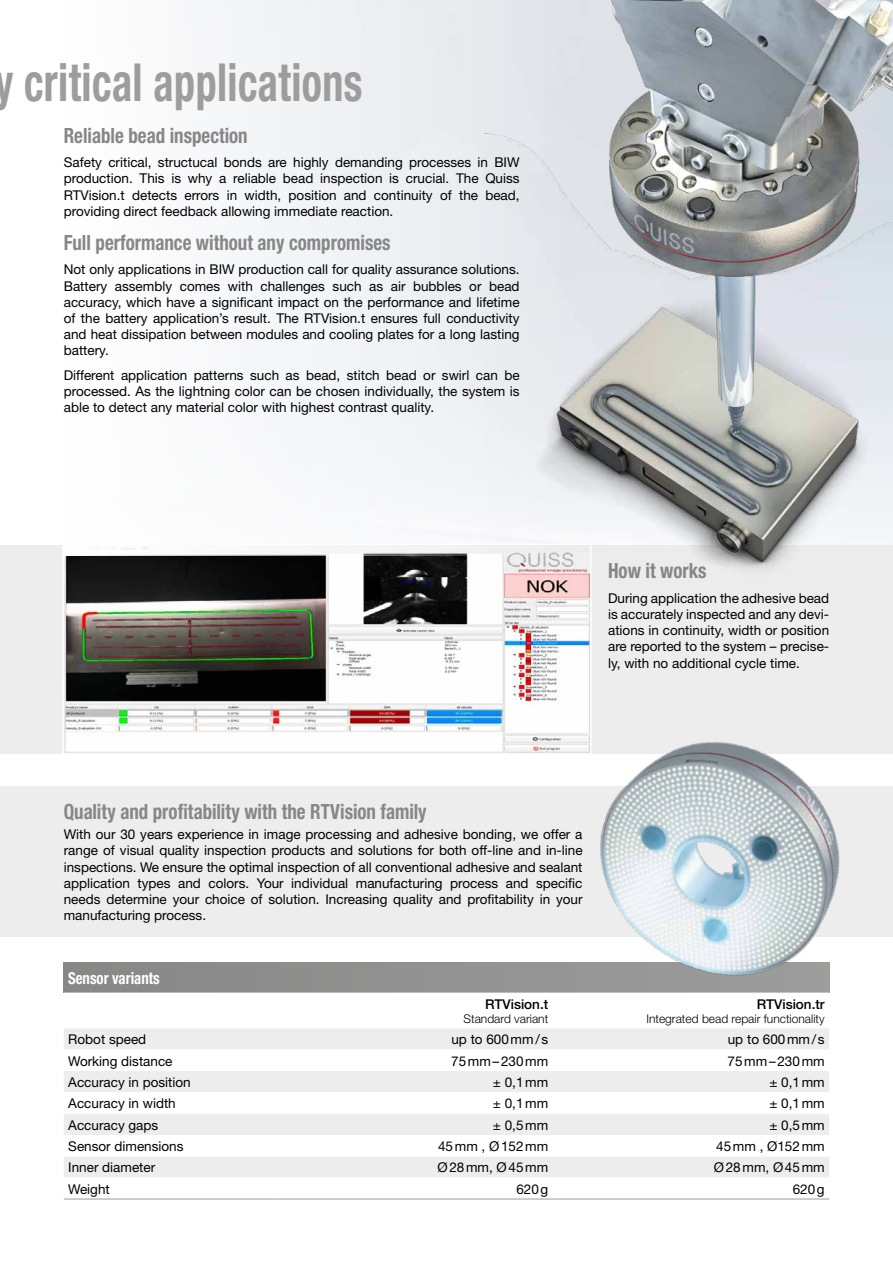
<style>
.page{position:relative;width:893px;height:1263px;background:#fff}
.page>*{position:absolute;margin:0;border:0;box-sizing:border-box;transform-origin:0 0}
.t1{font:700 condensed 52.5px "Helvetica Neue LT Std";letter-spacing:.01em;color:#9d9d9c;scale:.8 1}
.t2{font:700 condensed 21px "Helvetica Neue LT Std";color:#878787;scale:.9 1}
.t3{font:700 condensed 16.5px "Helvetica Neue LT Std";color:#fff;scale:.9 1}
.t4{font:13.5px/16.2px "Helvetica Neue LT Std";color:#000;text-align:justify}
.t5{font:13.5px "Helvetica Neue LT Std";letter-spacing:.06em;color:#000}
.t6{font:500 13.5px "Helvetica Neue LT Std";color:#000}
.t7{font:300 12px "Helvetica Neue LT Std";color:#000}
</style>
<div class="page">
<div style="left:0;top:545px;width:893px;height:208px;background:#ededed"></div>
<img style="left:62px;top:545px;width:529px;height:208px">
<div style="left:0;top:787px;width:893px;height:150px;background:#ededed"></div>
<div style="left:64px;top:963px;width:765px;height:29px;background:#8f8f8e"></div>
<svg style="left:64px;top:992px;width:765px;height:1px"></svg>
<div style="left:64px;top:1028px;width:765px;height:21px;background:#ededed"></div>
<svg style="left:64px;top:1071px;width:765px;height:128px"></svg>
<hr style="left:64px;top:1199px;width:212px;height:1px;background:#9d9d9c">
<hr style="left:276px;top:1199px;width:277px;height:1px;background:#9d9d9c">
<hr style="left:553px;top:1199px;width:276px;height:1px;background:#9d9d9c">
<img style="left:588px;top:740px;width:267px;height:248px">
<div style="left:64px;top:0;width:510px;height:556px;background:#f5f6f8"></div>
<img style="left:485px;top:0;width:408px;height:597px">
<h1 class="t1" style="left:-6px;top:51px;width:462px">y critical applications</h1>
<h2 class="t2" style="left:64px;top:122px;width:206px">Reliable bead inspection</h2>
<p class="t4" style="left:64px;top:154px;width:457px">Safety critical, structucal bonds are highly demanding processes in BIW production. This is why a reliable bead inspection is crucial. The Quiss RTVision.t detects errors in width, position and continuity of the bead, providing direct feedback allowing immediate reaction.</p>
<h2 class="t2" style="left:64px;top:229px;width:365px">Full performance without any compromises</h2>
<p class="t4" style="left:64px;top:261px;width:457px">Not only applications in BIW production call for quality assurance solutions.<br>Battery assembly comes with challenges such as air bubbles or bead accuracy, which have a significant impact on the performance and lifetime of the battery application’s result. The RTVision.t ensures full conductivity and heat dissipation between modules and cooling plates for a long lasting battery.</p>
<p class="t4" style="left:64px;top:367px;width:457px">Different application patterns such as bead, stitch bead or swirl can be processed. As the lightning color can be chosen individually, the system is able to detect any material color with highest contrast quality.</p>
<h2 class="t2" style="left:608px;top:558px;width:111px">How it works</h2>
<p class="t4" style="left:608px;top:590px;width:223px">During application the adhesive bead is accurately inspected and any devi&shy;ations in continuity, width or position are reported to the system – precise&shy;ly, with no additional cycle time.</p>
<h2 class="t2" style="left:64px;top:798px;width:405px">Quality and profitability with the RTVision family</h2>
<p class="t4" style="left:64px;top:826px;width:520px">With our 30 years experience in image processing and adhesive bonding, we offer a range of visual quality inspection products and solutions for both off-line and in-line inspections. We ensure the optimal inspection of all conventional adhesive and sealant application types and colors. Your individual manufacturing process and specific needs determine your choice of solution. Increasing quality and profitability in your manufacturing process.</p>
<p class="t3" style="left:68px;top:968px;width:104px">Sensor variants</p>
<p class="t6" style="left:485px;top:996px;width:65px">RTVision.t</p>
<p class="t7" style="left:464px;top:1011px;width:86px">Standard variant</p>
<p class="t6" style="left:757px;top:996px;width:69px">RTVision.tr</p>
<p class="t7" style="left:646px;top:1011px;width:180px">Integrated bead repair functionality</p>
<p class="t4" style="left:68px;top:1031px;width:80px">Robot speed</p>
<p class="t4" style="left:451px;top:1031px;width:98px">up to 600mm/ s</p>
<p class="t4" style="left:728px;top:1031px;width:98px">up to 600mm/ s</p>
<p class="t4" style="left:68px;top:1052px;width:106px">Working distance</p>
<p class="t4" style="left:451px;top:1052px;width:99px">75mm–230mm</p>
<p class="t4" style="left:728px;top:1052px;width:99px">75mm–230mm</p>
<p class="t4" style="left:68px;top:1074px;width:124px">Accuracy in position</p>
<p class="t4" style="left:493px;top:1074px;width:57px">± 0,1mm</p>
<p class="t4" style="left:769px;top:1074px;width:57px">± 0,1mm</p>
<p class="t4" style="left:68px;top:1095px;width:109px">Accuracy in width</p>
<p class="t4" style="left:493px;top:1095px;width:57px">± 0,1mm</p>
<p class="t4" style="left:769px;top:1095px;width:57px">± 0,1mm</p>
<p class="t4" style="left:68px;top:1116px;width:92px">Accuracy gaps</p>
<p class="t4" style="left:493px;top:1116px;width:57px">± 0,5mm</p>
<p class="t4" style="left:769px;top:1116px;width:57px">± 0,5mm</p>
<p class="t4" style="left:68px;top:1138px;width:117px">Sensor dimensions</p>
<p class="t4" style="left:438px;top:1138px;width:112px">45mm , Ø152mm</p>
<p class="t4" style="left:716px;top:1138px;width:110px">45mm , Ø152mm</p>
<p class="t4" style="left:68px;top:1159px;width:89px">Inner diameter</p>
<p class="t5" style="left:437px;top:1159px;width:112px">Ø28mm, Ø45mm</p>
<p class="t5" style="left:714px;top:1159px;width:112px">Ø28mm, Ø45mm</p>
<p class="t4" style="left:68px;top:1180px;width:43px">Weight</p>
<p class="t4" style="left:516px;top:1180px;width:33px">620g</p>
<p class="t4" style="left:793px;top:1180px;width:33px">620g</p>
</div>
